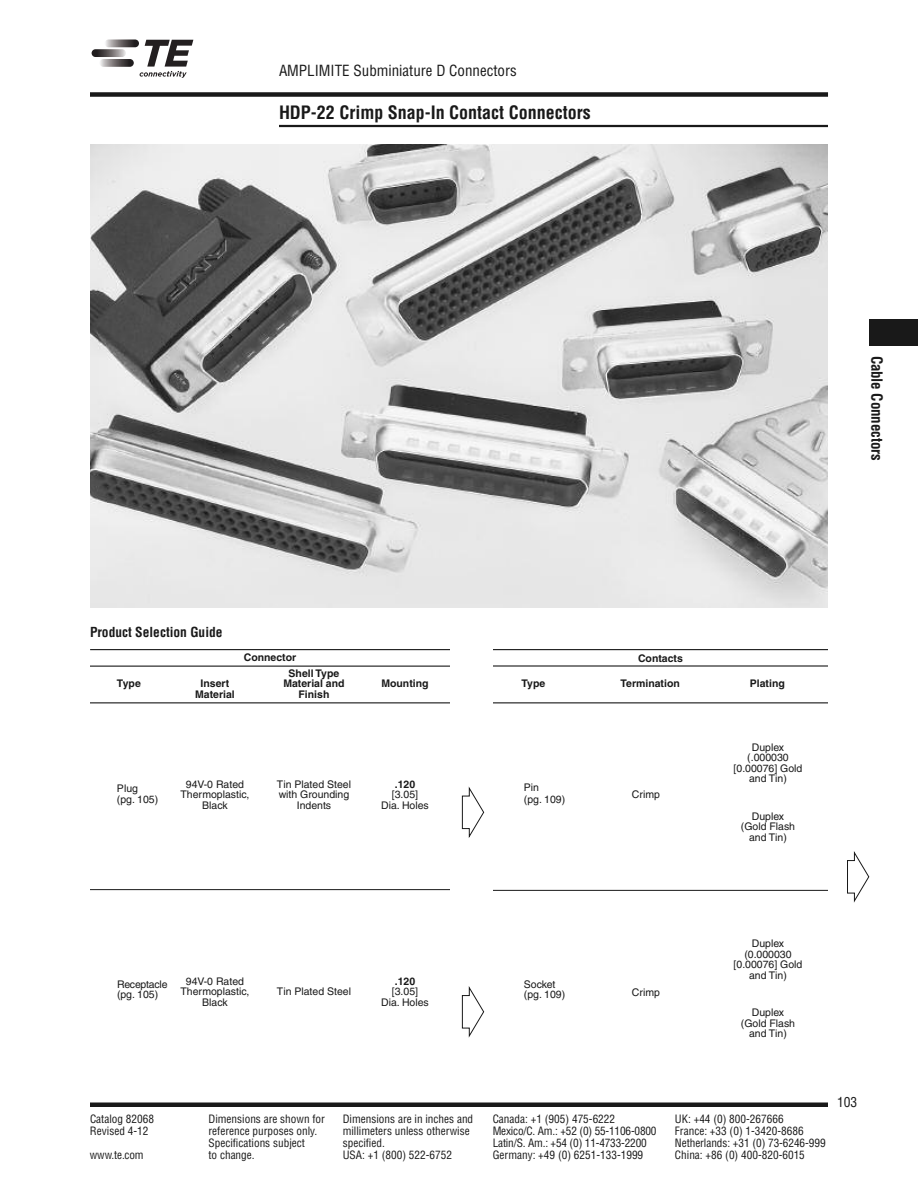
<style>
.page{position:relative;width:918px;height:1188px;background:#fff}
.page>*{position:absolute;margin:0;border:0;box-sizing:border-box;transform-origin:0 0}
.t1{font:700 condensed 18px "Helvetica";color:#191919}
.t2{font:condensed 15px "Helvetica";color:#191919}
.t3{font:700 condensed 15px "Helvetica";letter-spacing:-.01em;color:#191919}
.t4{font:700 condensed 13.5px "Helvetica";color:#191919}
.t5{font:condensed 13.5px "Helvetica";color:#191919}
.t6{font:condensed 11.25px "Helvetica";color:#191919}
.t7{font:10.5px/10.5px "Helvetica";color:#191919;text-align:center}
.t8{font:700 10.5px/15.5px "Helvetica";color:#191919}
.t9{font:10.5px "Helvetica";letter-spacing:-.02em;color:#191919}
</style>
<div class="page">
<div style="left:90px;top:1102px;width:738px;height:5px;background:#191919"></div>
<div style="left:90px;top:92px;width:738px;height:5px;background:#191919"></div>
<svg style="left:105px;top:39px;width:34px;height:8px"></svg>
<svg style="left:99px;top:59px;width:35px;height:8px"></svg>
<svg style="left:92px;top:49px;width:34px;height:8px"></svg>
<svg style="left:140px;top:40px;width:53px;height:38px"></svg>
<hr style="left:279px;top:125px;width:549px;height:2px;background:#191919">
<div style="left:869px;top:320px;width:49px;height:26px;background:#191919"></div>
<img style="left:90px;top:144px;width:738px;height:464px">
<hr style="left:90px;top:702px;width:360px;height:1px;background:#191919">
<hr style="left:90px;top:666px;width:360px;height:1px;background:#191919">
<hr style="left:90px;top:889px;width:360px;height:1px;background:#191919">
<hr style="left:493px;top:890px;width:335px;height:1px;background:#191919">
<hr style="left:90px;top:649px;width:360px;height:1px;background:#191919">
<hr style="left:493px;top:649px;width:335px;height:1px;background:#191919">
<hr style="left:493px;top:665px;width:335px;height:2px;background:#191919">
<hr style="left:493px;top:702px;width:335px;height:1px;background:#191919">
<h2 class="t2" style="left:279px;top:62px;width:239px">AMPLIMITE Subminiature D Connectors</h2>
<h1 class="t1" style="left:279px;top:103px;width:313px">HDP-22 Crimp Snap-In Contact Connectors</h1>
<h2 class="t3" style="left:885px;top:356px;width:106px;rotate:90deg">Cable Connectors</h2>
<p class="t4" style="left:90px;top:624px;width:134px">Product Selection Guide</p>
<p class="t8" style="left:289px;top:651px;width:52px;text-indent:-45px">Connector<br>Shell Type</p>
<p class="t8" style="left:117px;top:677px;width:25px">Type</p>
<p class="t8" style="left:201px;top:677px;width:30px">Insert</p>
<p class="t8" style="left:283px;top:677px;width:63px">Material and</p>
<p class="t8" style="left:195px;top:687px;width:41px">Material</p>
<p class="t8" style="left:299px;top:687px;width:32px">Finish</p>
<p class="t8" style="left:381px;top:677px;width:49px">Mounting</p>
<p class="t8" style="left:638px;top:651px;width:46px">Contacts</p>
<p class="t8" style="left:521px;top:677px;width:25px">Type</p>
<p class="t8" style="left:621px;top:677px;width:61px">Termination</p>
<p class="t8" style="left:750px;top:677px;width:36px">Plating</p>
<p class="t7" style="left:186px;top:780px;width:60px">94V-0 Rated</p>
<p class="t7" style="left:277px;top:780px;width:76px">Tin Plated Steel</p>
<p class="t8" style="left:395px;top:777px;width:22px">.120</p>
<p class="t7" style="left:117px;top:784px;width:23px">Plug</p>
<p class="t7" style="left:181px;top:790px;width:70px">Thermoplastic,</p>
<p class="t7" style="left:279px;top:790px;width:72px">with Grounding</p>
<p class="t7" style="left:392px;top:790px;width:28px">[3.05]</p>
<p class="t7" style="left:117px;top:795px;width:43px">(pg. 105)</p>
<p class="t7" style="left:202px;top:801px;width:27px">Black</p>
<p class="t7" style="left:297px;top:801px;width:36px">Indents</p>
<p class="t7" style="left:381px;top:801px;width:49px">Dia. Holes</p>
<p class="t7" style="left:524px;top:782px;width:43px;line-height:12px;text-align:left">Pin<br>(pg. 109)</p>
<p class="t7" style="left:632px;top:790px;width:30px">Crimp</p>
<p class="t7" style="left:734px;top:743px;width:70px">Duplex (.000030 [0.00076] Gold and Tin)</p>
<p class="t7" style="left:741px;top:812px;width:56px">Duplex (Gold Flash and Tin)</p>
<p class="t9" style="left:117px;top:980px;width:52px">Receptacle</p>
<p class="t7" style="left:186px;top:977px;width:60px">94V-0 Rated</p>
<p class="t8" style="left:395px;top:974px;width:22px">.120</p>
<p class="t7" style="left:181px;top:987px;width:70px">Thermoplastic,</p>
<p class="t7" style="left:277px;top:987px;width:76px">Tin Plated Steel</p>
<p class="t7" style="left:392px;top:987px;width:28px">[3.05]</p>
<p class="t7" style="left:117px;top:990px;width:43px">(pg. 105)</p>
<p class="t7" style="left:202px;top:998px;width:27px">Black</p>
<p class="t7" style="left:381px;top:998px;width:49px">Dia. Holes</p>
<p class="t7" style="left:524px;top:980px;width:43px;text-align:left">Socket (pg. 109)</p>
<p class="t7" style="left:632px;top:988px;width:30px">Crimp</p>
<p class="t7" style="left:734px;top:939px;width:70px">Duplex (0.000030 [0.00076] Gold and Tin)</p>
<p class="t7" style="left:741px;top:1008px;width:56px">Duplex (Gold Flash and Tin)</p>
<p class="t6" style="left:90px;top:1112px;width:66px">Catalog 82068</p>
<p class="t6" style="left:208px;top:1112px;width:118px">Dimensions are shown for</p>
<p class="t6" style="left:343px;top:1112px;width:132px">Dimensions are in inches and</p>
<p class="t6" style="left:493px;top:1112px;width:124px">Canada: +1 (905) 475-6222</p>
<p class="t6" style="left:675px;top:1112px;width:110px">UK: +44 (0) 800-267666</p>
<p class="t6" style="left:90px;top:1124px;width:60px">Revised 4-12</p>
<p class="t6" style="left:208px;top:1124px;width:110px">reference purposes only.</p>
<p class="t6" style="left:343px;top:1124px;width:128px">millimeters unless otherwise</p>
<p class="t6" style="left:493px;top:1124px;width:165px">Mexico/C. Am.: +52 (0) 55-1106-0800</p>
<p class="t6" style="left:675px;top:1124px;width:130px">France: +33 (0) 1-3420-8686</p>
<p class="t6" style="left:208px;top:1136px;width:98px">Specifications subject</p>
<p class="t6" style="left:343px;top:1136px;width:44px">specified.</p>
<p class="t6" style="left:493px;top:1136px;width:156px">Latin/S. Am.: +54 (0) 11-4733-2200</p>
<p class="t6" style="left:675px;top:1136px;width:152px">Netherlands: +31 (0) 73-6246-999</p>
<p class="t6" style="left:90px;top:1148px;width:55px">www.te.com</p>
<p class="t6" style="left:208px;top:1148px;width:48px">to change.</p>
<p class="t6" style="left:343px;top:1148px;width:111px">USA: +1 (800) 522-6752</p>
<p class="t6" style="left:493px;top:1148px;width:152px">Germany: +49 (0) 6251-133-1999</p>
<p class="t6" style="left:675px;top:1148px;width:131px">China: +86 (0) 400-820-6015</p>
<p class="t5" style="left:837px;top:1094px;width:22px">103</p>
</div>
